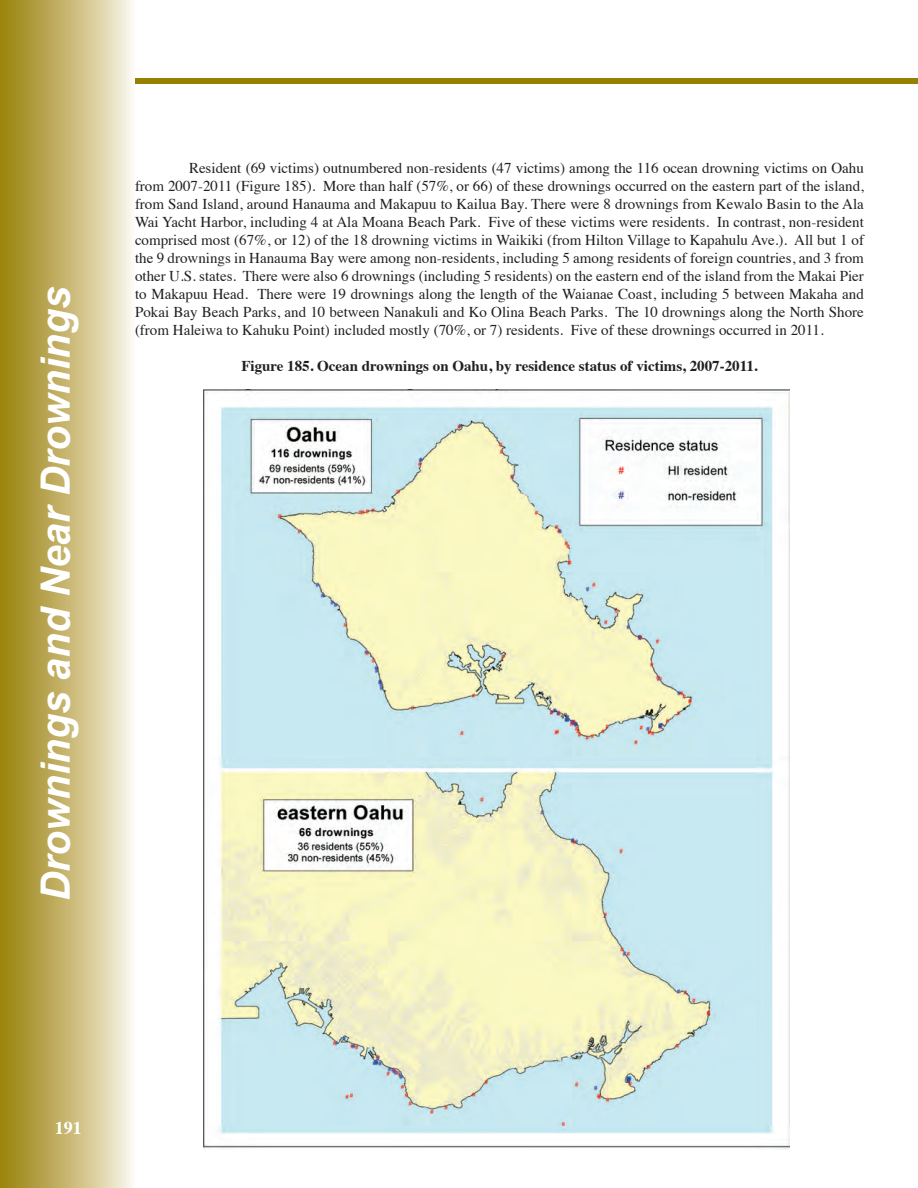
<style>
.page{position:relative;width:918px;height:1188px;background:#fff}
.page>*{position:absolute;margin:0;border:0;box-sizing:border-box;transform-origin:0 0}
.t1{font:italic 700 40.5px "Arial";color:#fff}
.t2{font:700 18px "Times";color:#fff}
.body_copy{font:15px/18px "Times";color:#231f20;text-align:justify}
.graph_info_header{font:700 15px "Times";color:#231f20}
</style>
<div class="page">
<div style="left:0;top:0;width:135px;height:1188px;background:linear-gradient(to right,#987e05,#faf5ea)"></div>
<div style="left:135px;top:78px;width:783px;height:6px;background:#968000"></div>
<img style="left:203px;top:389px;width:586px;height:761px">
<p class="t1" style="left:29px;top:901px;width:616px;rotate:-90deg">Drownings and Near Drownings</p>
<p class="body_copy" style="left:135px;top:158px;width:731px;text-indent:54px">Resident (69 victims) outnumbered non-residents (47 victims) among the 116 ocean drowning victims on Oahu from 2007-2011 (Figure 185). More than half (57%, or 66) of these drownings occurred on the eastern part of the island, from Sand Island, around Hanauma and Makapuu to Kailua Bay. There were 8 drownings from Kewalo Basin to the Ala Wai Yacht Harbor, including 4 at Ala Moana Beach Park. Five of these victims were residents. In contrast, non-resident comprised most (67%, or 12) of the 18 drowning victims in Waikiki (from Hilton Village to Kapahulu Ave.). All but 1 of the 9 drownings in Hanauma Bay were among non-residents, including 5 among residents of foreign countries, and 3 from other U.S. states. There were also 6 drownings (including 5 residents) on the eastern end of the island from the Makai Pier to Makapuu Head. There were 19 drownings along the length of the Waianae Coast, including 5 between Makaha and Pokai Bay Beach Parks, and 10 between Nanakuli and Ko Olina Beach Parks. The 10 drownings along the North Shore (from Haleiwa to Kahuku Point) included mostly (70%, or 7) residents. Five of these drownings occurred in 2011.</p>
<p class="graph_info_header" style="left:241px;top:352px;width:518px">Figure 185. Ocean drownings on Oahu, by residence status of victims, 2007-2011.</p>
<p class="t2" style="left:55px;top:1111px;width:28px">191</p>
</div>
